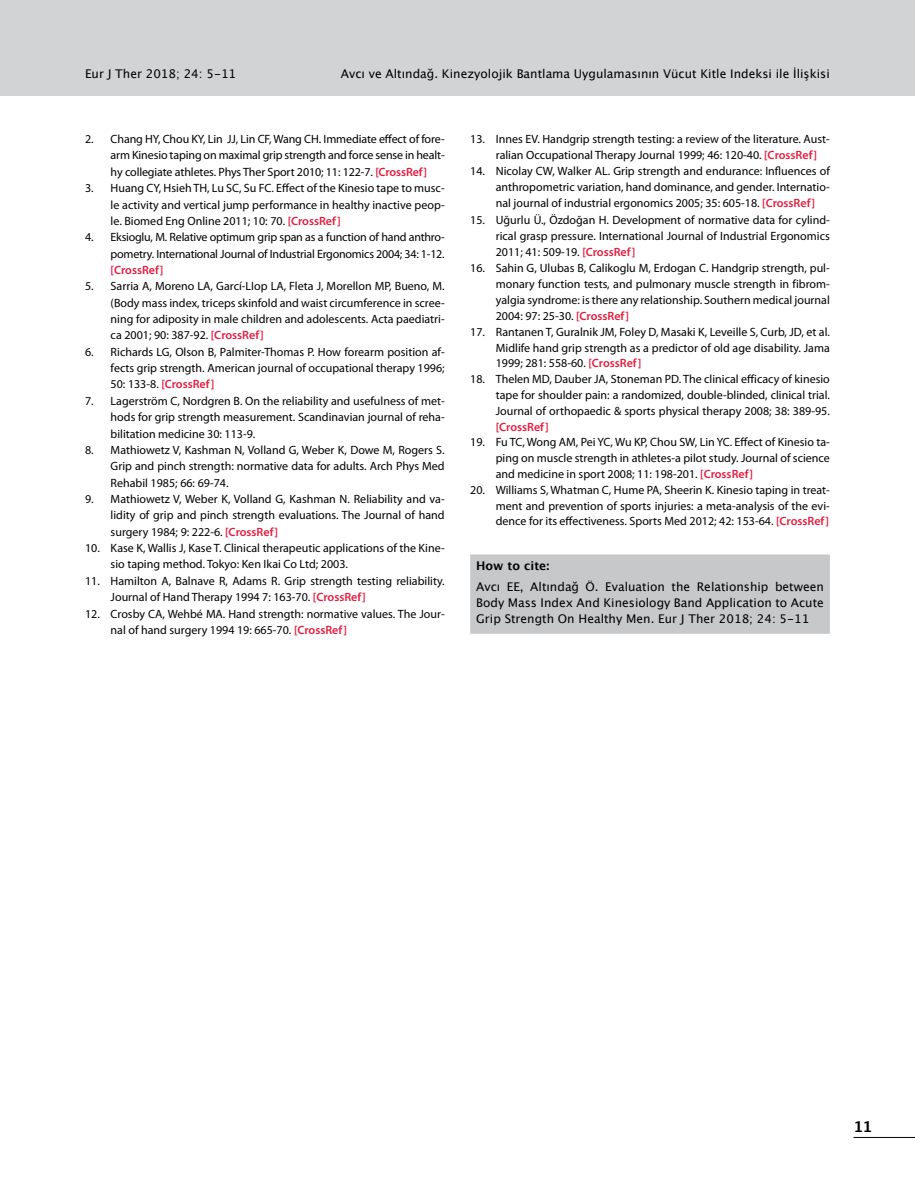
<style>
.page{position:relative;width:915px;height:1191px;background:#fff}
.page>*{position:absolute;margin:0;border:0;box-sizing:border-box;transform-origin:0 0}
.t1{font:700 15px "Lucida Grande";color:#000}
.t2{font:12px/16.4px "Myriad Pro";color:#000;text-align:justify}
.t3{font:12px/15.8px "Lucida Grande";color:#000;text-align:justify}
.t4{font:12px/16.4px "Myriad Pro";letter-spacing:-.02em;color:#000;text-align:right}
.t5{font:600 12px "Myriad Pro";color:#e41d3f}
.t6{font:700 12px "Lucida Grande";color:#000}
.s1{font-weight:600;color:#e41d3f}
</style>
<div class="page">
<div style="left:470px;top:554px;width:359px;height:80px;background:#c7c8ca"></div>
<div style="left:0;top:0;width:914px;height:95px;background:#d1d3d4"></div>
<hr style="left:853px;top:1137px;width:61px;height:1px;background:#000">
<p class="t3" style="left:85px;top:66px;width:152px">Eur J Ther 2018; 24: 5-11</p>
<p class="t3" style="left:341px;top:66px;width:490px">Avcı ve Altındağ. Kinezyolojik Bantlama Uygulamasının Vücut Kitle Indeksi ile İlişkisi</p>
<p class="t2" style="left:111px;top:131px;width:335px;text-indent:-26px">2. Chang HY, Chou KY, Lin JJ, Lin CF, Wang CH. Immediate effect of fore&shy;arm Kinesio taping on maximal grip strength and force sense in healt&shy;hy collegiate athletes. Phys Ther Sport 2010; 11: 122-7. <span class="s1">[CrossRef]</span></p>
<p class="t2" style="left:111px;top:180px;width:335px;text-indent:-26px">3. Huang CY, Hsieh TH, Lu SC, Su FC. Effect of the Kinesio tape to musc&shy;le activity and vertical jump performance in healthy inactive peop&shy;le. Biomed Eng Online 2011; 10: 70. <span class="s1">[CrossRef]</span></p>
<p class="t4" style="left:85px;top:229px;width:361px">4. Eksioglu, M. Relative optimum grip span as a function of hand anthro&shy;pometry. International Journal of Industrial Ergonomics 2004; 34: 1-12.</p>
<p class="t5" style="left:111px;top:262px;width:54px">[CrossRef]</p>
<p class="t2" style="left:111px;top:278px;width:335px;text-indent:-26px">5. Sarria A, Moreno LA, Garcí-LIop LA, Fleta J, Morellon MP, Bueno, M. (Body mass index, triceps skinfold and waist circumference in scree&shy;ning for adiposity in male children and adolescents. Acta paediatri&shy;ca 2001; 90: 387-92. <span class="s1">[CrossRef]</span></p>
<p class="t2" style="left:111px;top:343px;width:335px;text-indent:-26px">6. Richards LG, Olson B, Palmiter-Thomas P. How forearm position af&shy;fects grip strength. American journal of occupational therapy 1996; 50: 133-8. <span class="s1">[CrossRef]</span></p>
<p class="t2" style="left:111px;top:392px;width:335px;text-indent:-26px">7. Lagerström C, Nordgren B. On the reliability and usefulness of met&shy;hods for grip strength measurement. Scandinavian journal of reha&shy;bilitation medicine 30: 113-9.</p>
<p class="t2" style="left:111px;top:441px;width:335px;text-indent:-26px">8. Mathiowetz V, Kashman N, Volland G, Weber K, Dowe M, Rogers S.<br>Grip and pinch strength: normative data for adults. Arch Phys Med Rehabil 1985; 66: 69-74.</p>
<p class="t2" style="left:111px;top:490px;width:335px;text-indent:-26px">9. Mathiowetz V, Weber K, Volland G, Kashman N. Reliability and va&shy;lidity of grip and pinch strength evaluations. The Journal of hand surgery 1984; 9: 222-6. <span class="s1">[CrossRef]</span></p>
<p class="t2" style="left:111px;top:540px;width:335px;text-indent:-26px">10. Kase K, Wallis J, Kase T. Clinical therapeutic applications of the Kine&shy;sio taping method. Tokyo: Ken Ikai Co Ltd; 2003.</p>
<p class="t2" style="left:111px;top:572px;width:335px;text-indent:-26px">11. Hamilton A, Balnave R, Adams R. Grip strength testing reliability.<br>Journal of Hand Therapy 1994 7: 163-70. <span class="s1">[CrossRef]</span></p>
<p class="t2" style="left:111px;top:605px;width:335px;text-indent:-26px">12. Crosby CA, Wehbé MA. Hand strength: normative values. The Jour&shy;nal of hand surgery 1994 19: 665-70. <span class="s1">[CrossRef]</span></p>
<p class="t2" style="left:495px;top:131px;width:335px;text-indent:-26px">13. Innes EV. Handgrip strength testing: a review of the literature. Aust&shy;ralian Occupational Therapy Journal 1999; 46: 120-40. <span class="s1">[CrossRef]</span></p>
<p class="t2" style="left:495px;top:163px;width:335px;text-indent:-26px">14. Nicolay CW, Walker AL. Grip strength and endurance: Influences of anthropometric variation, hand dominance, and gender. Internatio&shy;nal journal of industrial ergonomics 2005; 35: 605-18. <span class="s1">[CrossRef]</span></p>
<p class="t2" style="left:495px;top:211px;width:335px;text-indent:-26px">15. Uğurlu Ü., Özdoğan H. Development of normative data for cylind&shy;rical grasp pressure. International Journal of Industrial Ergonomics 2011; 41: 509-19. <span class="s1">[CrossRef]</span></p>
<p class="t2" style="left:495px;top:259px;width:335px;text-indent:-26px">16. Sahin G, Ulubas B, Calikoglu M, Erdogan C. Handgrip strength, pul&shy;monary function tests, and pulmonary muscle strength in fibrom&shy;yalgia syndrome: is there any relationship. Southern medical journal 2004: 97: 25-30. <span class="s1">[CrossRef]</span></p>
<p class="t2" style="left:495px;top:324px;width:335px;line-height:15.8px;text-indent:-26px">17. Rantanen T, Guralnik JM, Foley D, Masaki K, Leveille S, Curb, JD, et al.<br>Midlife hand grip strength as a predictor of old age disability. Jama 1999; 281: 558-60. <span class="s1">[CrossRef]</span></p>
<p class="t2" style="left:495px;top:371px;width:335px;line-height:15.8px;text-indent:-26px">18. Thelen MD, Dauber JA, Stoneman PD. The clinical efficacy of kinesio tape for shoulder pain: a randomized, double-blinded, clinical trial.<br>Journal of orthopaedic &amp; sports physical therapy 2008; 38: 389-95.</p>
<p class="t5" style="left:495px;top:419px;width:54px">[CrossRef]</p>
<p class="t2" style="left:495px;top:434px;width:335px;line-height:15.8px;text-indent:-26px">19. Fu TC, Wong AM, Pei YC, Wu KP, Chou SW, Lin YC. Effect of Kinesio ta&shy;ping on muscle strength in athletes-a pilot study. Journal of science and medicine in sport 2008; 11: 198-201. <span class="s1">[CrossRef]</span></p>
<p class="t2" style="left:495px;top:481px;width:335px;line-height:15.8px;text-indent:-26px">20. Williams S, Whatman C, Hume PA, Sheerin K. Kinesio taping in treat&shy;ment and prevention of sports injuries: a meta-analysis of the evi&shy;dence for its effectiveness. Sports Med 2012; 42: 153-64. <span class="s1">[CrossRef]</span></p>
<p class="t6" style="left:476px;top:556px;width:74px">How to cite:</p>
<p class="t3" style="left:476px;top:579px;width:349px">Avcı EE, Altındağ Ö. Evaluation the Relationship between Body Mass Index And Kinesiology Band Application to Acute Grip Strength On Healthy Men. Eur J Ther 2018; 24: 5-11</p>
<p class="t1" style="left:853px;top:1114px;width:20px">11</p>
</div>
